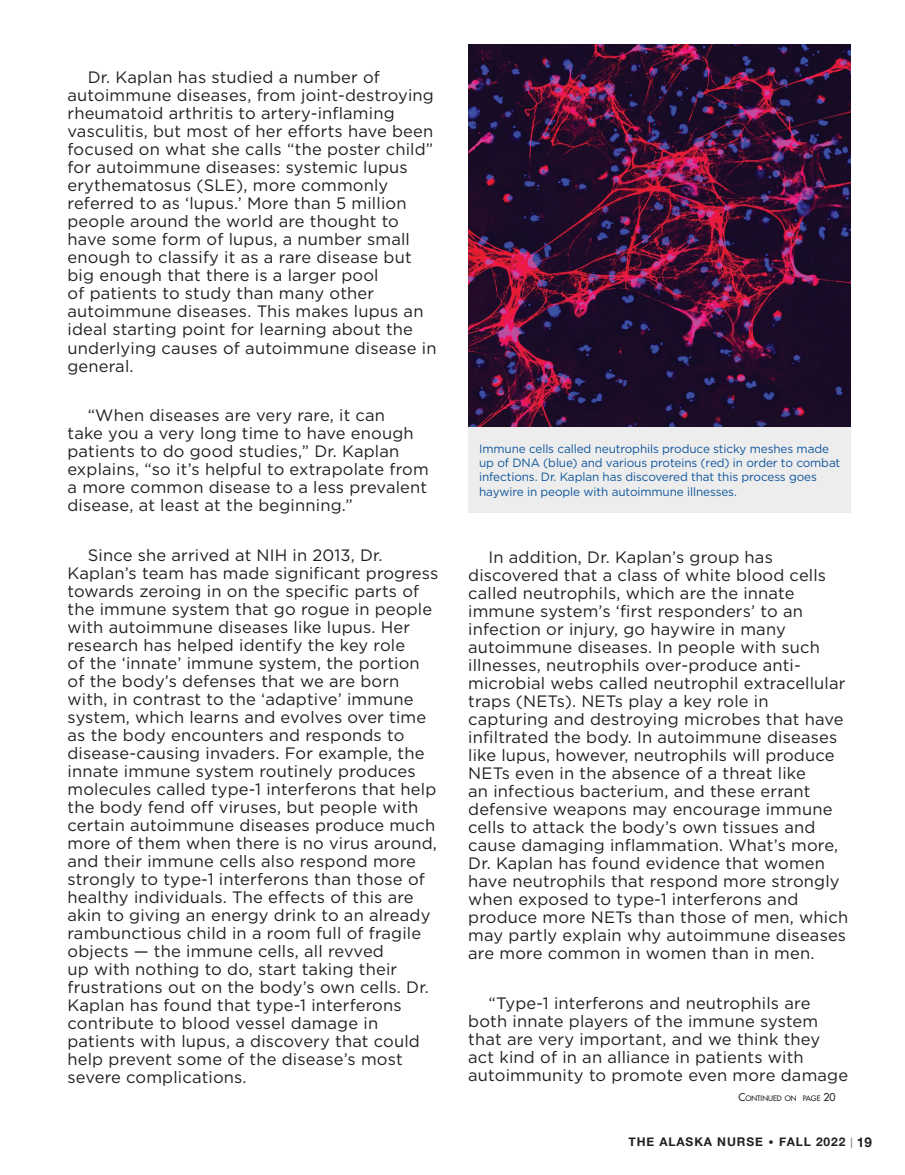
<style>
.page{position:relative;width:905px;height:1175px;background:#fff}
.page>*{position:absolute;margin:0;border:0;box-sizing:border-box;transform-origin:0 0}
.Txt_Helvetica{font:16.5px/18px "Gotham";letter-spacing:.01em;color:#231f20}
.Name_Title{font:700 13.5px "Helvetica Neue";color:#231f20}
.vaccine_photo_text_w{font:12px/14.2px "Gotham";letter-spacing:-.01em;color:#10569c}
.t1{font:700 12px "Helvetica Neue";letter-spacing:.075em;color:#231f20}
.t2{font:7.35px "Futura";color:#231f20}
.s1{font-size:10.5px}
.s2{font-size:16.5px}
.s3{font-size:10.5px;color:#95979a}
</style>
<div class="page">
<img style="left:468px;top:44px;width:382px;height:368px">
<svg style="left:468px;top:412px;width:382px;height:101px;background:#cfccd0"></svg>
<p class="Txt_Helvetica" style="left:68px;top:68px;width:370px;text-indent:20px">Dr. Kaplan has studied a number of autoimmune diseases, from joint-destroying rheumatoid arthritis to artery-inflaming vasculitis, but most of her efforts have been focused on what she calls “the poster child” for autoimmune diseases: systemic lupus erythematosus (SLE), more commonly referred to as ‘lupus.’ More than 5 million people around the world are thought to have some form of lupus, a number small enough to classify it as a rare disease but big enough that there is a larger pool<br>of patients to study than many other autoimmune diseases. This makes lupus an ideal starting point for learning about the underlying causes of autoimmune disease in general.</p>
<p class="Txt_Helvetica" style="left:68px;top:406px;width:362px;text-indent:20px">“When diseases are very rare, it can<br>take you a very long time to have enough patients to do good studies,” Dr. Kaplan explains, “so it’s helpful to extrapolate from a more common disease to a less prevalent disease, at least at the beginning.”</p>
<p class="Txt_Helvetica" style="left:68px;top:545px;width:372px;text-indent:20px">Since she arrived at NIH in 2013, Dr.<br>Kaplan’s team has made significant progress towards zeroing in on the specific parts of the immune system that go rogue in people with autoimmune diseases like lupus. Her research has helped identify the key role<br>of the ‘innate’ immune system, the portion of the body’s defenses that we are born with, in contrast to the ‘adaptive’ immune system, which learns and evolves over time as the body encounters and responds to disease-causing invaders. For example, the innate immune system routinely produces molecules called type-1 interferons that help the body fend off viruses, but people with certain autoimmune diseases produce much more of them when there is no virus around, and their immune cells also respond more strongly to type-1 interferons than those of healthy individuals. The effects of this are akin to giving an energy drink to an already rambunctious child in a room full of fragile objects — the immune cells, all revved<br>up with nothing to do, start taking their frustrations out on the body’s own cells. Dr.<br>Kaplan has found that type-1 interferons contribute to blood vessel damage in patients with lupus, a discovery that could help prevent some of the disease’s most severe complications.</p>
<p class="vaccine_photo_text_w" style="left:479px;top:441px;width:363px">Immune cells called neutrophils produce sticky meshes made up of DNA (blue) and various proteins (red) in order to combat infections. Dr. Kaplan has discovered that this process goes haywire in people with autoimmune illnesses.</p>
<p class="Txt_Helvetica" style="left:468px;top:548px;width:381px;text-indent:20px">In addition, Dr. Kaplan’s group has discovered that a class of white blood cells called neutrophils, which are the innate immune system’s ‘first responders’ to an infection or injury, go haywire in many autoimmune diseases. In people with such illnesses, neutrophils over-produce anti&shy;microbial webs called neutrophil extracellular traps (NETs). NETs play a key role in capturing and destroying microbes that have infiltrated the body. In autoimmune diseases like lupus, however, neutrophils will produce NETs even in the absence of a threat like<br>an infectious bacterium, and these errant defensive weapons may encourage immune cells to attack the body’s own tissues and cause damaging inflammation. What’s more, Dr. Kaplan has found evidence that women have neutrophils that respond more strongly when exposed to type-1 interferons and produce more NETs than those of men, which may partly explain why autoimmune diseases are more common in women than in men.</p>
<p class="Txt_Helvetica" style="left:468px;top:993px;width:381px;text-indent:20px">“Type-1 interferons and neutrophils are both innate players of the immune system that are very important, and we think they act kind of in an alliance in patients with autoimmunity to promote even more damage</p>
<p class="t2" style="left:738px;top:1093px;width:99px"><span class="s1">C</span>ONTINUED ON PAGE <span class="s1">20</span></p>
<p class="t1" style="left:628px;top:1132px;width:226px">THE ALASKA NURSE <span class="s2">•</span> FALL 2022 <span class="s3">|</span></p>
<p class="Name_Title" style="left:856px;top:1131px;width:17px">19</p>
</div>
